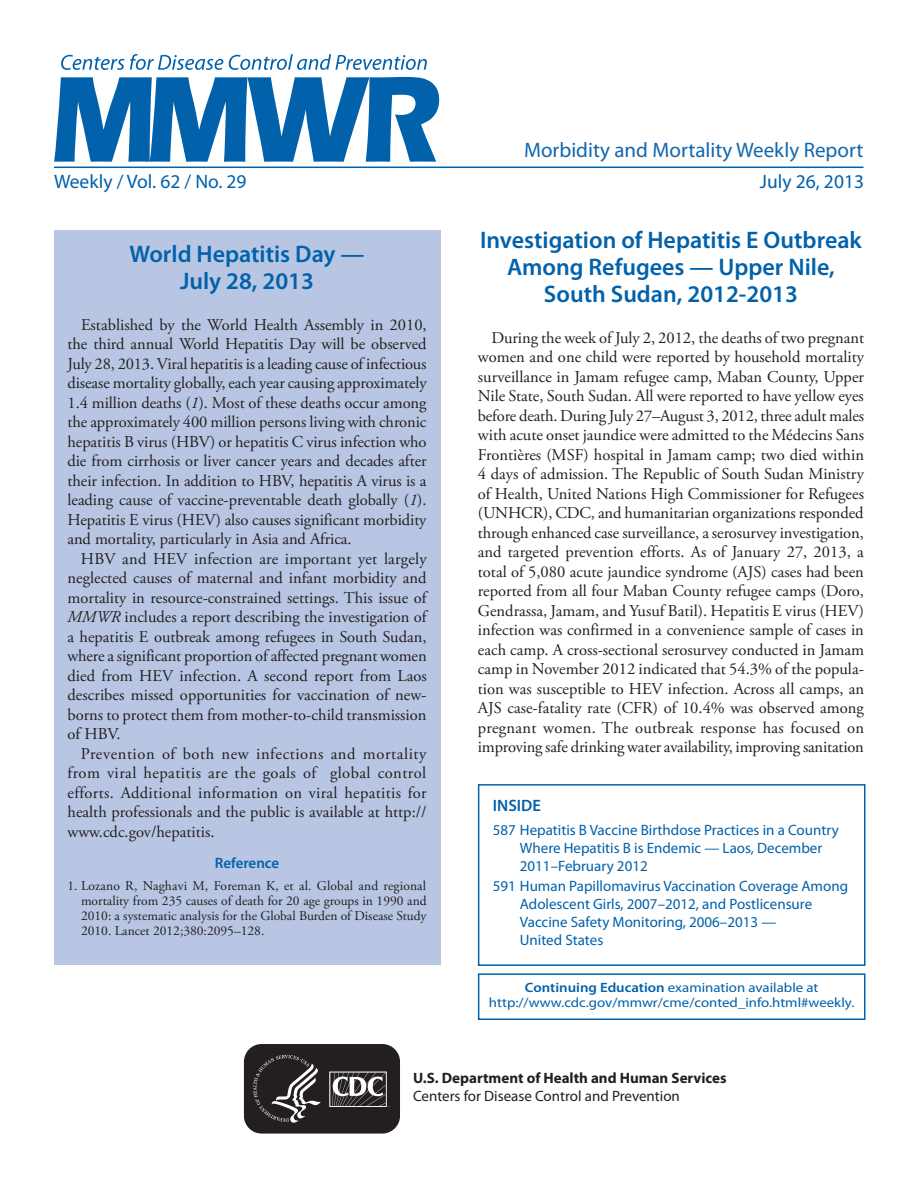
<style>
.page{position:relative;width:918px;height:1188px;background:#fff}
.page>*{position:absolute;margin:0;border:0;box-sizing:border-box;transform-origin:0 0}
.headline{font:600 24px/27px "Myriad Pro";color:#0161ab;text-align:center}
.t1{font:21px "Myriad Pro";color:#1167af}
.cover_date_vol{font:19.5px "Myriad Pro";color:#0161ab}
.body_copy{font:16.5px/19.5px "Adobe Garamond Pro";letter-spacing:-.005em;color:#231f20;text-align:justify}
.inside{font:600 16.5px "Myriad Pro";color:#0161ab}
.toc_headline_to_99{font:15px/18px "Myriad Pro";color:#0161ab}
.t2{font:700 15px/18px "Myriad Pro";color:#231f20}
.headline3{font:600 15px "Myriad Pro";color:#0161ab}
.reference_text_1-9{font:13.5px/15px "Adobe Garamond Pro";color:#231f20;text-align:justify}
.ce_callout_box{font:13.5px/15px "Myriad Pro";color:#0161ab;text-align:center;scale:1.1 1}
.s1{font-style:italic}
.s2{font-weight:600}
.s3{font-weight:400}
</style>
<div class="page">
<div style="left:478px;top:784px;width:388px;height:182px;border:2px solid #0161ab"></div>
<div style="left:478px;top:973px;width:388px;height:47px;border:2px solid #0161ab"></div>
<svg style="left:243px;top:1045px;width:157px;height:89px"></svg>
<hr style="left:54px;top:167px;width:810px;height:1px;background:#0161ab">
<svg style="left:54px;top:77px;width:385px;height:85px"></svg>
<svg style="left:61px;top:54px;width:366px;height:16px"></svg>
<div style="left:54px;top:230px;width:386px;height:735px;background:#b8c6e3"></div>
<p class="t1" style="left:524px;top:137px;width:341px">Morbidity and Mortality Weekly Report</p>
<p class="cover_date_vol" style="left:54px;top:169px;width:194px">Weekly / Vol. 62 / No. 29</p>
<p class="cover_date_vol" style="left:760px;top:169px;width:106px">July 26, 2013</p>
<p class="headline" style="left:129px;top:240px;width:237px">World Hepatitis Day —<br>July 28, 2013</p>
<p class="body_copy" style="left:68px;top:315px;width:361px;text-indent:13px">Established by the World Health Assembly in 2010, the third annual World Hepatitis Day will be observed July 28, 2013. Viral hepatitis is a leading cause of infectious disease mortality globally, each year causing approximately 1.4 million deaths (<span class="s1">1</span>). Most of these deaths occur among the approximately 400 million persons living with chronic hepatitis B virus (HBV) or hepatitis C virus infection who die from cirrhosis or liver cancer years and decades after their infection. In addition to HBV, hepatitis A virus is a leading cause of vaccine-preventable death globally (<span class="s1">1</span>).<br>Hepatitis E virus (HEV) also causes significant morbidity and mortality, particularly in Asia and Africa.</p>
<p class="body_copy" style="left:68px;top:549px;width:361px;text-indent:13px">HBV and HEV infection are important yet largely neglected causes of maternal and infant morbidity and mortality in resource-constrained settings. This issue of <span class="s1">MMWR</span> includes a report describing the investigation of a hepatitis E outbreak among refugees in South Sudan, where a significant proportion of affected pregnant women died from HEV infection. A second report from Laos describes missed opportunities for vaccination of new&shy;borns to protect them from mother-to-child transmission of HBV.</p>
<p class="body_copy" style="left:68px;top:745px;width:361px;text-indent:13px">Prevention of both new infections and mortality from viral hepatitis are the goals of global control efforts. Additional information on viral hepatitis for health professionals and the public is available at http:// www.cdc.gov/hepatitis.</p>
<p class="headline3" style="left:215px;top:854px;width:66px">Reference</p>
<p class="reference_text_1-9" style="left:81px;top:879px;width:347px;text-indent:-14px">1. Lozano R, Naghavi M, Foreman K, et al. Global and regional mortality from 235 causes of death for 20 age groups in 1990 and 2010: a systematic analysis for the Global Burden of Disease Study 2010. Lancet 2012;380:2095–128.</p>
<p class="headline" style="left:480px;top:225px;width:383px">Investigation of Hepatitis E Outbreak<br>Among Refugees — Upper Nile,<br>South Sudan, 2012-2013</p>
<p class="body_copy" style="left:478px;top:328px;width:388px;text-indent:13px">During the week of July 2, 2012, the deaths of two pregnant women and one child were reported by household mortality surveillance in Jamam refugee camp, Maban County, Upper Nile State, South Sudan. All were reported to have yellow eyes before death. During July 27–August 3, 2012, three adult males with acute onset jaundice were admitted to the Médecins Sans Frontières (MSF) hospital in Jamam camp; two died within 4 days of admission. The Republic of South Sudan Ministry of Health, United Nations High Commissioner for Refugees (UNHCR), CDC, and humanitarian organizations responded through enhanced case surveillance, a serosurvey investigation, and targeted prevention efforts. As of January 27, 2013, a total of 5,080 acute jaundice syndrome (AJS) cases had been reported from all four Maban County refugee camps (Doro, Gendrassa, Jamam, and Yusuf Batil). Hepatitis E virus (HEV) infection was confirmed in a convenience sample of cases in each camp. A cross-sectional serosurvey conducted in Jamam camp in November 2012 indicated that 54.3% of the popula&shy;tion was susceptible to HEV infection. Across all camps, an AJS case-fatality rate (CFR) of 10.4% was observed among pregnant women. The outbreak response has focused on improving safe drinking water availability, improving sanitation</p>
<p class="inside" style="left:493px;top:795px;width:50px">INSIDE</p>
<p class="toc_headline_to_99" style="left:520px;top:821px;width:320px;text-indent:-27px">587 Hepatitis B Vaccine Birthdose Practices in a Country<br>Where Hepatitis B is Endemic — Laos, December<br>2011–February 2012</p>
<p class="toc_headline_to_99" style="left:520px;top:877px;width:330px;text-indent:-27px">591 Human Papillomavirus Vaccination Coverage Among Adolescent Girls, 2007–2012, and Postlicensure Vaccine Safety Monitoring, 2006–2013 —<br>United States</p>
<p class="ce_callout_box" style="left:489px;top:980px;width:334px"><span class="s2">Continuing Education</span> examination available at http://www.cdc.gov/mmwr/cme/conted_info.html#weekly.</p>
<p class="t2" style="left:413px;top:1069px;width:315px">U.S. Department of Health and Human Services<br><span class="s3">Centers for Disease Control and Prevention</span></p>
</div>
